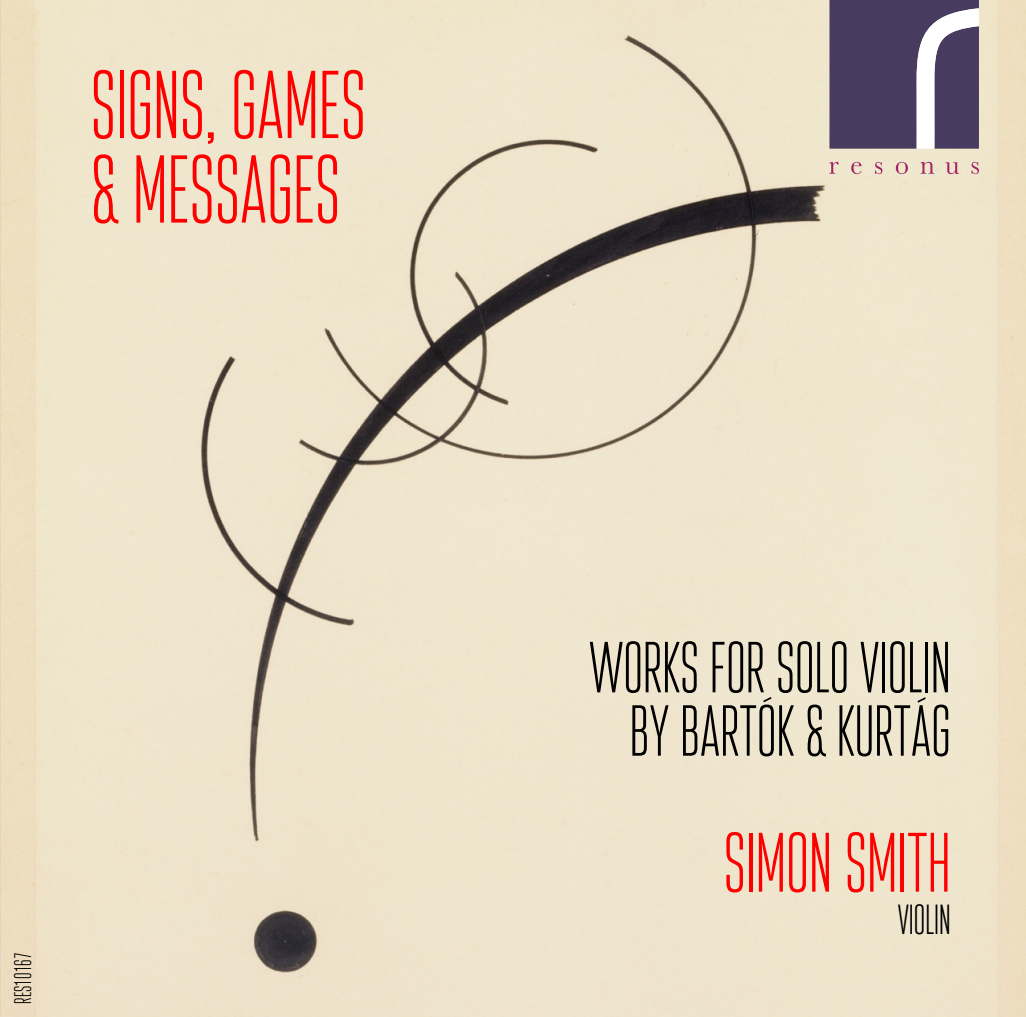
<style>
.page{position:relative;width:1026px;height:1017px;background:#fff}
.page>*{position:absolute;margin:0;border:0;box-sizing:border-box;transform-origin:0 0}
.t1{font:200 96px/84.6px "Attentica 4 F";color:#f00}
.t2{font:200 84px "Attentica 4 F";color:#f00}
.t3{font:200 72px/63.3px "Attentica 4 F";color:#000;text-align:center}
.t4{font:200 42px "Attentica 4 F";color:#000}
.t5{font:200 24px "Attentica 4 F";color:#000}
</style>
<div class="page">
<img style="left:0;top:0;width:1025px;height:1016px">
<svg style="left:829px;top:0;width:149px;height:149px;background:#615675"></svg>
<svg style="left:829px;top:162px;width:149px;height:12px;background:#e1c5bb"></svg>
<svg style="left:915px;top:695px;width:12px;height:9px"></svg>
<svg style="left:761px;top:695px;width:12px;height:8px"></svg>
<h1 class="t1" style="left:90px;top:72px;width:277px">SIGNS, GAMES &amp; MESSAGES</h1>
<p class="t5" style="left:13px;top:1003px;width:52px;rotate:-90deg">RES10167</p>
<p class="t3" style="left:589px;top:642px;width:363px">WORKS FOR SOLO VIOLIN<br>BY BARTOK &amp; KURTAG</p>
<p class="t2" style="left:723px;top:828px;width:228px">SIMON SMITH</p>
<p class="t4" style="left:897px;top:901px;width:54px">VIOLIN</p>
</div>
